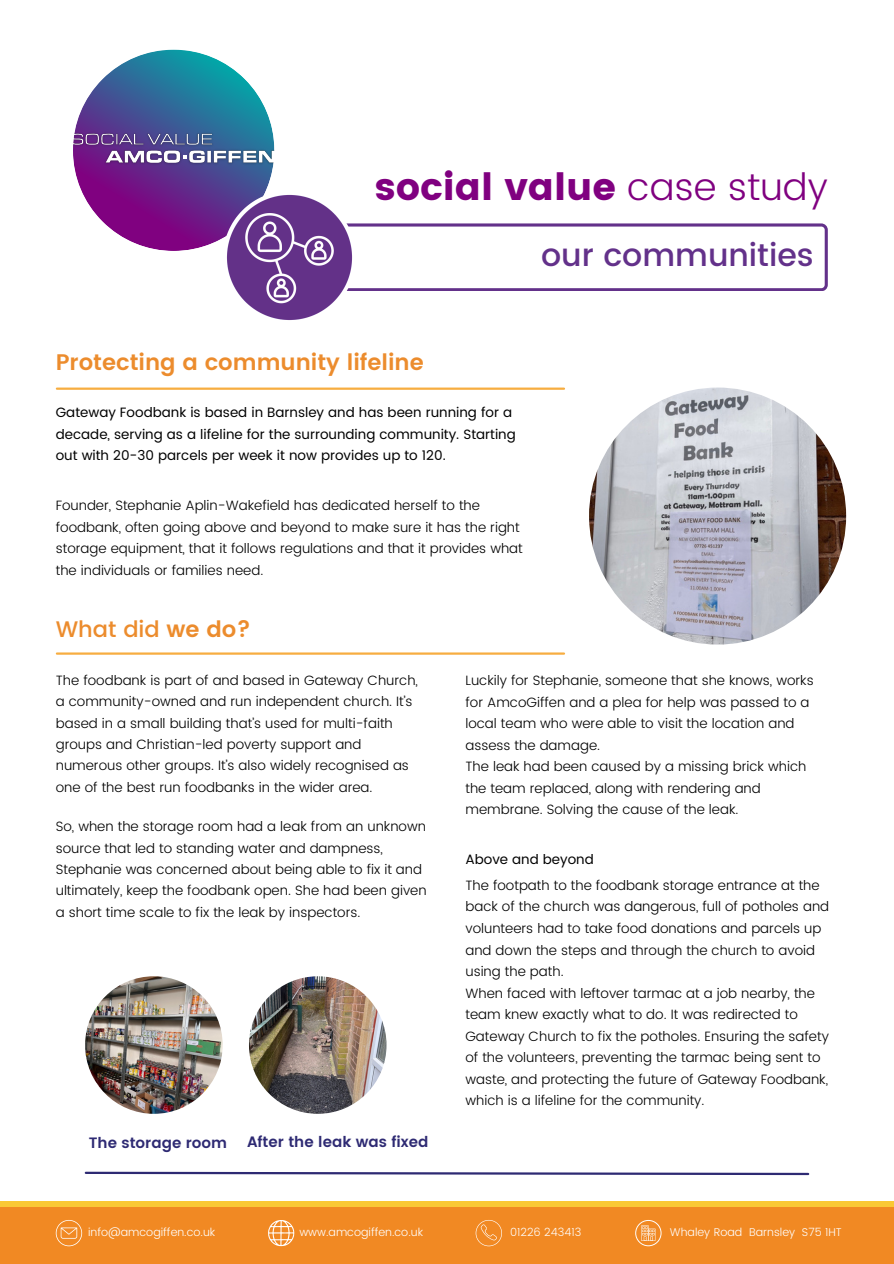
<style>
.page{position:relative;width:894px;height:1264px;background:#fff}
.page>*{position:absolute;margin:0;border:0;box-sizing:border-box;transform-origin:0 0}
.t1{font:37.5px "Poppins";color:#800080}
.t2{font:500 31.5px "Poppins";color:#63318a}
.t3{font:600 22.5px "Poppins";color:#ec8c2d}
.t4{font:500 22.5px "Poppins";color:#ec8c2d}
.t5{font:600 15px "Poppins";color:#2e2a73}
.t6{font:300 13.5px/21.5px "Poppins";color:#000}
.t7{font:13.5px/21.5px "Poppins";color:#000}
.t8{font:300 11.25px "Poppins";color:#fff}
.s1{font-weight:300}
.s2{font-weight:600}
</style>
<div class="page">
<div style="left:0;top:1203px;width:893px;height:60px;background:#f18923"></div>
<div style="left:0;top:1201px;width:893px;height:5px;background:#fac835"></div>
<svg style="left:268px;top:1220px;width:26px;height:26px"></svg>
<svg style="left:56px;top:1220px;width:26px;height:26px"></svg>
<svg style="left:475px;top:1220px;width:27px;height:26px"></svg>
<svg style="left:635px;top:1220px;width:26px;height:26px"></svg>
<svg style="left:84px;top:1171px;width:726px;height:5px"></svg>
<img style="left:85px;top:976px;width:137px;height:137px;border-radius:50%">
<img style="left:249px;top:976px;width:137px;height:137px;border-radius:50%">
<hr style="left:57px;top:652px;width:507px;height:2px;background:#f7ad40">
<hr style="left:57px;top:387px;width:507px;height:3px;background:#f7ad40">
<img style="left:589px;top:387px;width:256px;height:257px;border-radius:50%">
<svg style="left:73px;top:49px;width:754px;height:242px"></svg>
<img style="left:219px;top:187px;width:140px;height:133px">
<p class="t1" style="left:375px;top:165px;width:454px">social value <span class="s1">case study</span></p>
<p class="t2" style="left:541px;top:236px;width:274px">our communities</p>
<p class="t3" style="left:56px;top:349px;width:369px">Protecting a community lifeline</p>
<p class="t7" style="left:56px;top:402px;width:461px">Gateway Foodbank is based in Barnsley and has been running for a decade, serving as a lifeline for the surrounding community. Starting out with 20-30 parcels per week it now provides up to 120.</p>
<p class="t6" style="left:56px;top:494px;width:468px">Founder, Stephanie Aplin-Wakefield has dedicated herself to the foodbank, often going above and beyond to make sure it has the right storage equipment, that it follows regulations and that it provides what the individuals or families need.</p>
<p class="t4" style="left:56px;top:615px;width:196px">What did <span class="s2">we do?</span></p>
<p class="t6" style="left:56px;top:669px;width:363px">The foodbank is part of and based in Gateway Church, a community-owned and run independent church. It’s based in a small building that’s used for multi-faith groups and Christian-led poverty support and numerous other groups. It’s also widely recognised as one of the best run foodbanks in the wider area.</p>
<p class="t6" style="left:56px;top:815px;width:372px">So, when the storage room had a leak from an unknown source that led to standing water and dampness, Stephanie was concerned about being able to fix it and ultimately, keep the foodbank open. She had been given a short time scale to fix the leak by inspectors.</p>
<p class="t5" style="left:89px;top:1133px;width:140px">The storage room</p>
<p class="t5" style="left:247px;top:1133px;width:183px">After the leak was fixed</p>
<p class="t6" style="left:465px;top:670px;width:349px">Luckily for Stephanie, someone that she knows, works for AmcoGiffen and a plea for help was passed to a local team who were able to visit the location and assess the damage.</p>
<p class="t6" style="left:465px;top:756px;width:342px">The leak had been caused by a missing brick which the team replaced, along with rendering and membrane. Solving the cause of the leak.</p>
<p class="t7" style="left:465px;top:848px;width:130px">Above and beyond</p>
<p class="t6" style="left:465px;top:874px;width:365px">The footpath to the foodbank storage entrance at the back of the church was dangerous, full of potholes and volunteers had to take food donations and parcels up and down the steps and through the church to avoid using the path.</p>
<p class="t6" style="left:465px;top:982px;width:365px">When faced with leftover tarmac at a job nearby, the team knew exactly what to do. It was redirected to Gateway Church to fix the potholes. Ensuring the safety of the volunteers, preventing the tarmac being sent to waste, and protecting the future of Gateway Foodbank, which is a lifeline for the community.</p>
<p class="t8" style="left:88px;top:1225px;width:129px">info@amcogiffen.co.uk</p>
<p class="t8" style="left:299px;top:1225px;width:125px">www.amcogiffen.co.uk</p>
<p class="t8" style="left:510px;top:1225px;width:73px">01226 243413</p>
<p class="t8" style="left:669px;top:1225px;width:173px">Whaley Road Barnsley S75 1HT</p>
</div>
